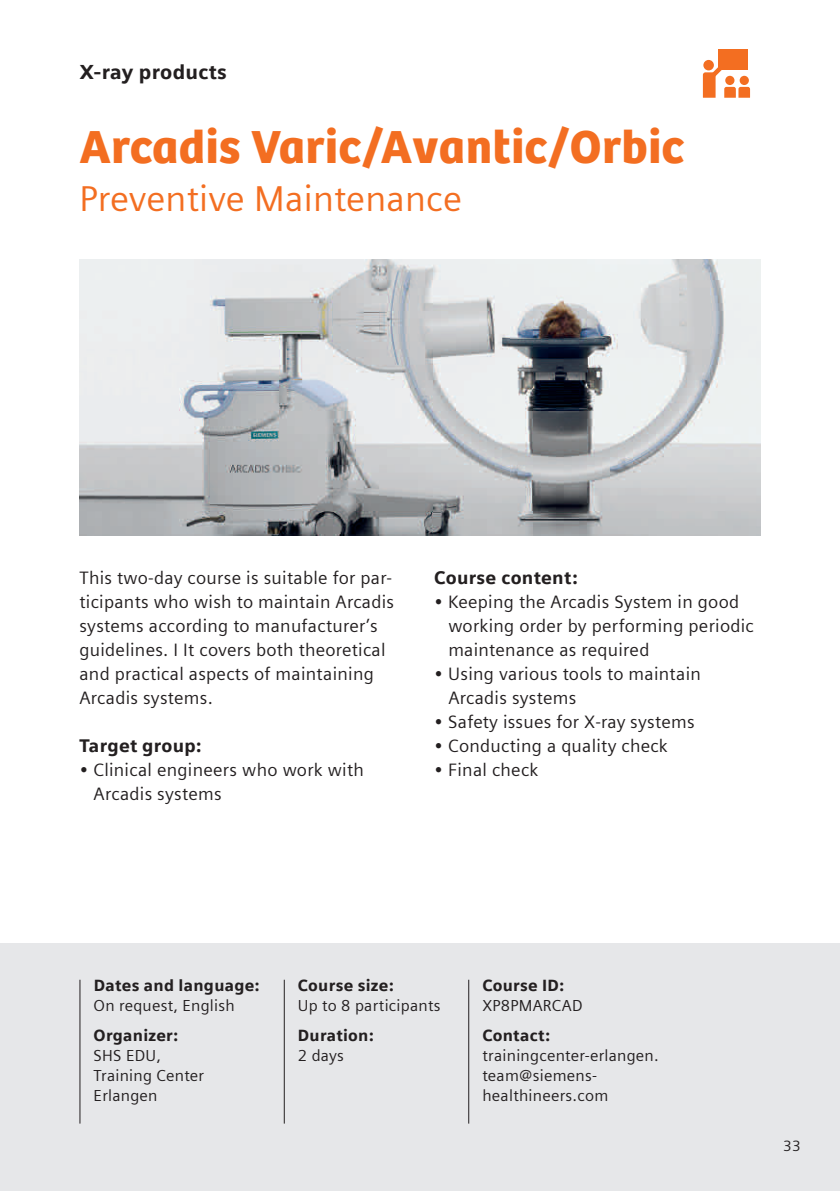
<style>
.page{position:relative;width:840px;height:1191px;background:#fff}
.page>*{position:absolute;margin:0;border:0;box-sizing:border-box;transform-origin:0 0}
.headline__30pt_33pt{font:48px "SH Bree Headline Regular";letter-spacing:.005em;color:#f36e21}
.headline__30pt_33pt-2{font:36px "Siemens Sans";letter-spacing:.005em;color:#f36e21}
.headline__30pt_33pt-3{font:900 20px "Siemens Sans";letter-spacing:.015em;color:#231f20}
.t1{font:18px/24px "Siemens Sans";letter-spacing:.015em;color:#231f20}
.t2{font:900 18px "Siemens Sans";letter-spacing:.015em;color:#231f20}
.t3{font:16px/20px "Siemens Sans";letter-spacing:.015em;color:#231f20}
.t4{font:900 16px/20px "Siemens Sans";letter-spacing:.015em;color:#231f20}
.t5{font:15px "Siemens Sans";color:#231f20}
.s1{font-weight:400}
.s2{font-weight:900}
</style>
<div class="page">
<div style="left:0;top:943px;width:839px;height:248px;background:#e6e7e9"></div>
<hr style="left:283px;top:979px;width:1px;height:144px;background:#231f20">
<hr style="left:468px;top:979px;width:1px;height:144px;background:#231f20">
<hr style="left:79px;top:979px;width:1px;height:144px;background:#231f20">
<div style="left:718px;top:50px;width:29px;height:20px;background:#f36e21"></div>
<div style="left:703px;top:60px;width:10px;height:10px;background:#f36e21;border-radius:50%"></div>
<svg style="left:702px;top:65px;width:47px;height:33px"></svg>
<img style="left:79px;top:260px;width:681px;height:275px">
<p class="headline__30pt_33pt-3" style="left:79px;top:56px;width:149px">X-ray products</p>
<p class="headline__30pt_33pt" style="left:79px;top:110px;width:606px">Arcadis Varic/Avantic/Orbic</p>
<p class="headline__30pt_33pt-2" style="left:79px;top:172px;width:384px">Preventive Maintenance</p>
<p class="t1" style="left:79px;top:564px;width:316px">This two-day course is suitable for par&shy;ticipants who wish to maintain Arcadis systems according to manufacturer’s guidelines. I It covers both theoretical and practical aspects of maintaining Arcadis systems.</p>
<p class="t2" style="left:79px;top:731px;width:124px">Target group:</p>
<p class="t1" style="left:94px;top:756px;width:271px;text-indent:-14px">• Clinical engineers who work with<br>Arcadis systems</p>
<p class="t2" style="left:434px;top:563px;width:145px">Course content:</p>
<p class="t1" style="left:448px;top:588px;width:307px;text-indent:-14px">• Keeping the Arcadis System in good working order by performing periodic maintenance as required</p>
<p class="t1" style="left:448px;top:660px;width:254px;text-indent:-14px">• Using various tools to maintain<br>Arcadis systems</p>
<p class="t1" style="left:434px;top:708px;width:262px">• Safety issues for X-ray systems</p>
<p class="t1" style="left:434px;top:732px;width:235px">• Conducting a quality check</p>
<p class="t1" style="left:434px;top:756px;width:105px">• Final check</p>
<p class="t4" style="left:94px;top:974px;width:167px">Dates and language:<br><span class="s1">On request, English</span></p>
<p class="t3" style="left:94px;top:1024px;width:112px"><span class="s2">Organizer:<br></span>SHS EDU,<br>Training Center<br>Erlangen</p>
<p class="t4" style="left:298px;top:974px;width:97px">Course size:</p>
<p class="t3" style="left:298px;top:994px;width:144px">Up to 8 participants</p>
<p class="t4" style="left:298px;top:1024px;width:77px">Duration:</p>
<p class="t3" style="left:298px;top:1044px;width:47px">2 days</p>
<p class="t4" style="left:482px;top:974px;width:83px">Course ID:</p>
<p class="t3" style="left:482px;top:994px;width:102px">XP8PMARCAD</p>
<p class="t4" style="left:482px;top:1024px;width:69px">Contact:</p>
<p class="t3" style="left:482px;top:1044px;width:178px">trainingcenter-erlangen. team@siemens-</p>
<p class="t3" style="left:482px;top:1084px;width:127px">healthineers.com</p>
<p class="t5" style="left:782px;top:1134px;width:19px">33</p>
</div>
